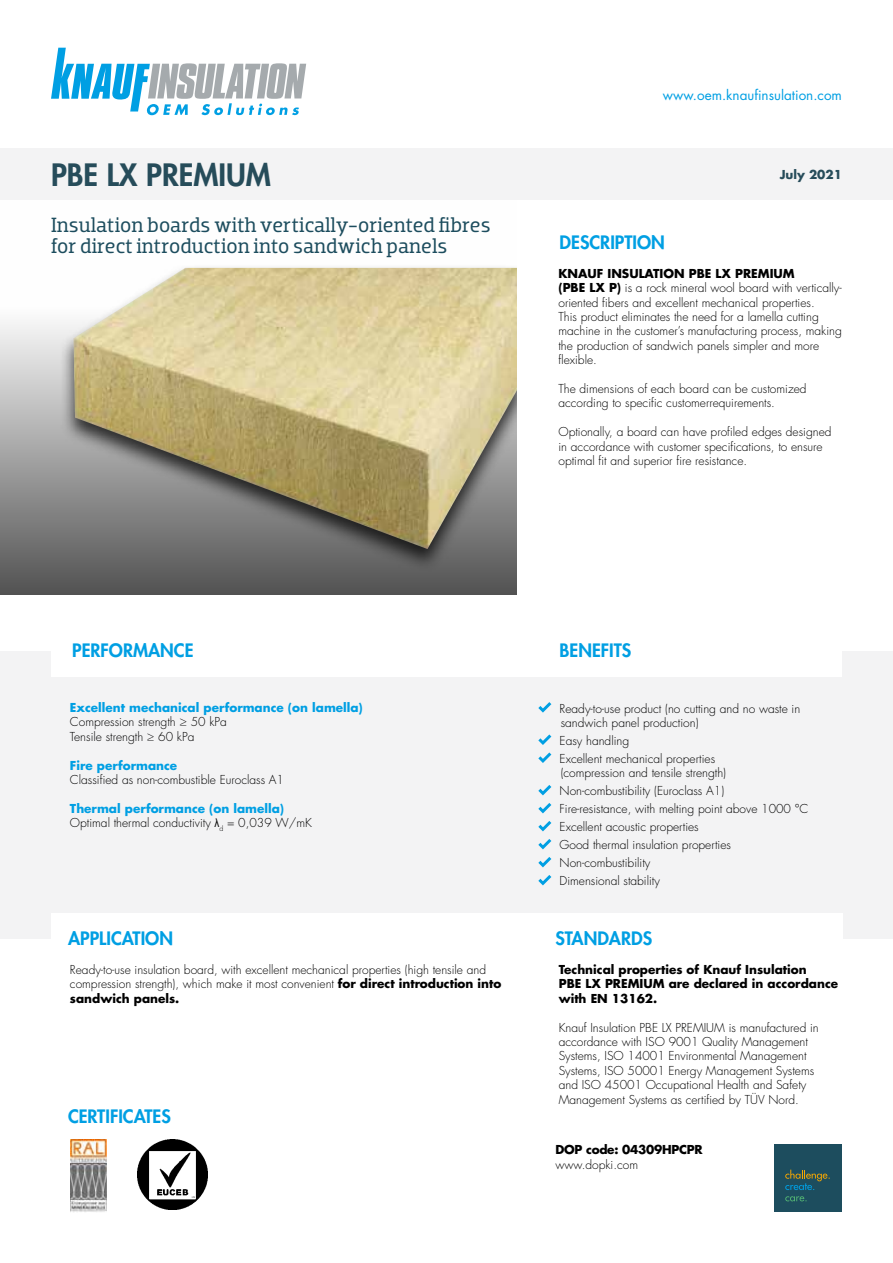
<style>
.page{position:relative;width:893px;height:1263px;background:#fff}
.page>*{position:absolute;margin:0;border:0;box-sizing:border-box;transform-origin:0 0}
.t1{font:800 30px "Futura Std";color:#264c5a}
.t2{font:21px/21px "Dobra Slab";color:#1d4d5e}
.t3{font:800 18px "Futura Std";color:#009fe3}
.t4{font:13.5px "Futura Std";color:#009fe3}
.t5{font:300 12px/14.4px "Futura Std";color:#000}
.t6{font:700 12px/14.4px "Futura Std";color:#000}
.t7{font:700 12px "Futura Std";color:#009fe3}
.t8{font:700 12px "Futura Std";letter-spacing:-.02em;color:#000}
.t9{font:700 12px "Futura Std";color:#264c5a}
.s1{font-weight:700}
.s2{font-weight:700;color:#009fe3}
.s3{font-family:"Arial Narrow";font-weight:400}
</style>
<div class="page">
<svg style="left:0;top:322px;width:517px;height:273px;background:#858585"></svg>
<div style="left:0;top:651px;width:893px;height:287px;background:#f3f3f4"></div>
<div style="left:0;top:149px;width:893px;height:51px;background:#f3f3f4"></div>
<div style="left:51px;top:913px;width:791px;height:51px;background:#fff"></div>
<div style="left:774px;top:1144px;width:68px;height:68px;background:#1d4d5e"></div>
<svg style="left:785px;top:1170px;width:45px;height:20px"></svg>
<svg style="left:785px;top:1196px;width:22px;height:5px"></svg>
<div style="left:51px;top:625px;width:791px;height:51px;background:#fff"></div>
<svg style="left:51px;top:48px;width:255px;height:67px"></svg>
<img style="left:71px;top:1139px;width:36px;height:73px">
<img style="left:138px;top:1140px;width:70px;height:69px">
<svg style="left:538px;top:702px;width:13px;height:11px"></svg>
<svg style="left:538px;top:734px;width:13px;height:11px"></svg>
<svg style="left:538px;top:752px;width:13px;height:11px"></svg>
<svg style="left:538px;top:785px;width:13px;height:10px"></svg>
<svg style="left:538px;top:803px;width:13px;height:10px"></svg>
<svg style="left:538px;top:821px;width:13px;height:10px"></svg>
<svg style="left:538px;top:839px;width:13px;height:10px"></svg>
<svg style="left:538px;top:857px;width:13px;height:10px"></svg>
<svg style="left:538px;top:875px;width:13px;height:10px"></svg>
<div style="left:59px;top:264px;width:472px;height:308px;background:#000;opacity:.75"></div>
<img style="left:73px;top:268px;width:444px;height:281px">
<div style="left:517px;top:251px;width:21px;height:358px;background:#fff"></div>
<h1 class="t1" style="left:51px;top:156px;width:221px">PBE LX PREMIUM</h1>
<h2 class="t2" style="left:51px;top:214px;width:441px">Insulation boards with vertically-oriented fibres for direct introduction into sandwich panels</h2>
<p class="t4" style="left:663px;top:87px;width:180px">www.oem.knaufinsulation.com</p>
<h3 class="t3" style="left:560px;top:231px;width:107px">DESCRIPTION</h3>
<p class="t9" style="left:780px;top:166px;width:64px">July 2021</p>
<p class="t5" style="left:558px;top:267px;width:285px"><span class="s1">KNAUF INSULATION PBE LX PREMIUM<br>(PBE LX P)</span> is a rock mineral wool board with vertically&shy;oriented fibers and excellent mechanical properties.<br>This product eliminates the need for a lamella cutting machine in the customer’s manufacturing process, making the production of sandwich panels simpler and more flexible.</p>
<p class="t5" style="left:558px;top:382px;width:250px">The dimensions of each board can be customized according to specific customerrequirements.</p>
<p class="t5" style="left:558px;top:425px;width:275px">Optionally, a board can have profiled edges designed in accordance with customer specifications, to ensure optimal fit and superior fire resistance.</p>
<h3 class="t3" style="left:72px;top:639px;width:123px">PERFORMANCE</h3>
<h3 class="t3" style="left:560px;top:639px;width:73px">BENEFITS</h3>
<h3 class="t3" style="left:559px;top:640px;width:110px">PRESTAZIONE</h3>
<p class="t7" style="left:70px;top:699px;width:294px">Excellent mechanical performance (on lamella)</p>
<p class="t5" style="left:70px;top:715px;width:158px">Compression strength ≥ 50 kPa<br>Tensile strength ≥ 60 kPa</p>
<p class="t7" style="left:70px;top:757px;width:109px">Fire performance</p>
<p class="t5" style="left:70px;top:773px;width:216px">Classified as non-combustible Euroclass A1</p>
<p class="t5" style="left:70px;top:801px;width:244px"><span class="s2">Thermal performance (on lamella)<br></span>Optimal thermal conductivity <span class="s3">λ</span><sub>d</sub> = 0,039 W/mK</p>
<p class="t5" style="left:560px;top:701px;width:242px">Ready-to-use product (no cutting and no waste in sandwich panel production)</p>
<p class="t5" style="left:560px;top:732px;width:157px;line-height:18px">Easy handling<br>Excellent mechanical properties</p>
<p class="t5" style="left:560px;top:764px;width:250px;line-height:18px">(compression and tensile strength)<br>Non-combustibility (Euroclass A1)<br>Fire-resistance, with melting point above 1000 °C Excellent acoustic properties<br>Good thermal insulation properties Non-combustibility<br>Dimensional stability</p>
<h3 class="t3" style="left:68px;top:927px;width:106px">APPLICATION</h3>
<h3 class="t3" style="left:555px;top:927px;width:98px">STANDARDS</h3>
<p class="t5" style="left:70px;top:963px;width:433px">Ready-to-use insulation board, with excellent mechanical properties (high tensile and compression strength), which make it most convenient <span class="s1">for direct introduction into sandwich panels.</span></p>
<h3 class="t3" style="left:68px;top:1105px;width:104px">CERTIFICATES</h3>
<p class="t6" style="left:559px;top:962px;width:281px">Technical properties of Knauf Insulation<br>PBE LX PREMIUM are declared in accordance with EN 13162.</p>
<p class="t5" style="left:559px;top:1020px;width:262px">Knauf Insulation PBE LX PREMIUM is manufactured in accordance with ISO 9001 Quality Management Systems, ISO 14001 Environmental Management Systems, ISO 50001 Energy Management Systems and ISO 45001 Occupational Health and Safety Management Systems as certified by TÜV Nord.</p>
<p class="t8" style="left:555px;top:1141px;width:149px">DOP code: 04309HPCPR</p>
<p class="t5" style="left:555px;top:1157px;width:84px">www.dopki.com</p>
</div>
